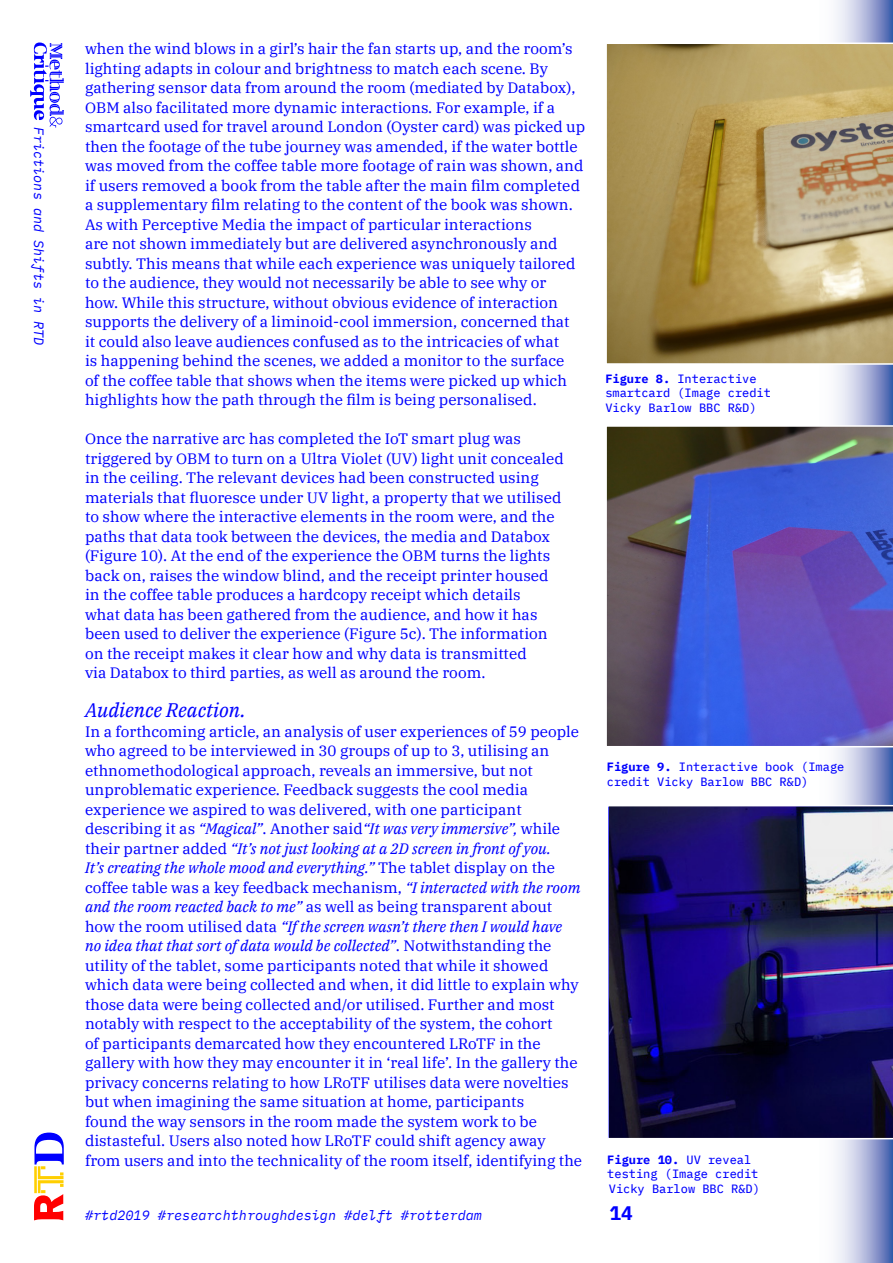
<style>
.page{position:relative;width:893px;height:1263px;background:#fff}
.page>*{position:absolute;margin:0;border:0;box-sizing:border-box;transform-origin:0 0}
.Main_Body_Text{font:italic 19.5px "IBM Plex Serif";color:#00f}
.t1{font:700 19.5px "IBM Plex Sans";color:#00f}
.Main_Body_Text-2{font:15px/19.5px "IBM Plex Serif";color:#00f}
.t2{font:italic 13.5px "IBM Plex Mono";color:#00f}
.Image_Caption{font:12px/14.4px "IBM Plex Mono Text";color:#00f}
.s1{font-style:italic}
.s2{font-family:"IBM Plex Mono";font-weight:700}
</style>
<div class="page">
<svg style="left:836px;top:0;width:57px;height:1263px;background:#abb5da"></svg>
<svg style="left:30px;top:43px;width:34px;height:85px"></svg>
<svg style="left:34px;top:1132px;width:30px;height:88px"></svg>
<svg style="left:606px;top:43px;width:287px;height:322px;background:#ad965f"></svg>
<svg style="left:608px;top:805px;width:285px;height:334px;background:#292364"></svg>
<svg style="left:606px;top:425px;width:287px;height:322px;background:#5454a0"></svg>
<p class="t2" style="left:49px;top:127px;width:220px;rotate:90deg">Frictions and Shifts in RTD</p>
<p class="Main_Body_Text-2" style="left:85px;top:38px;width:502px">when the wind blows in a girl’s hair the fan starts up, and the room’s lighting adapts in colour and brightness to match each scene. By gathering sensor data from around the room (mediated by Databox), OBM also facilitated more dynamic interactions. For example, if a smartcard used for travel around London (Oyster card) was picked up then the footage of the tube journey was amended, if the water bottle was moved from the coffee table more footage of rain was shown, and if users removed a book from the table after the main film completed a supplementary film relating to the content of the book was shown.<br>As with Perceptive Media the impact of particular interactions<br>are not shown immediately but are delivered asynchronously and subtly. This means that while each experience was uniquely tailored to the audience, they would not necessarily be able to see why or<br>how. While this structure, without obvious evidence of interaction supports the delivery of a liminoid-cool immersion, concerned that<br>it could also leave audiences confused as to the intricacies of what<br>is happening behind the scenes, we added a monitor to the surface<br>of the coffee table that shows when the items were picked up which highlights how the path through the film is being personalised.</p>
<p class="Main_Body_Text-2" style="left:85px;top:428px;width:480px">Once the narrative arc has completed the IoT smart plug was triggered by OBM to turn on a Ultra Violet (UV) light unit concealed in the ceiling. The relevant devices had been constructed using materials that fluoresce under UV light, a property that we utilised to show where the interactive elements in the room were, and the paths that data took between the devices, the media and Databox (Figure 10). At the end of the experience the OBM turns the lights back on, raises the window blind, and the receipt printer housed in the coffee table produces a hardcopy receipt which details<br>what data has been gathered from the audience, and how it has been used to deliver the experience (Figure 5c). The information on the receipt makes it clear how and why data is transmitted<br>via Databox to third parties, as well as around the room.</p>
<p class="Main_Body_Text" style="left:85px;top:695px;width:162px">Audience Reaction.</p>
<p class="Main_Body_Text-2" style="left:85px;top:720px;width:499px">In a forthcoming article, an analysis of user experiences of 59 people who agreed to be interviewed in 30 groups of up to 3, utilising an ethnomethodological approach, reveals an immersive, but not unproblematic experience. Feedback suggests the cool media experience we aspired to was delivered, with one participant describing it as <span class="s1">“Magical”</span>. Another said<span class="s1">“It was very immersive”,</span> while their partner added <span class="s1">“It’s not just looking at a 2D screen in front of you.<br>It’s creating the whole mood and everything.”</span> The tablet display on the coffee table was a key feedback mechanism, <span class="s1">“I interacted with the room and the room reacted back to me”</span> as well as being transparent about how the room utilised data <span class="s1">“If the screen wasn’t there then I would have no idea that that sort of data would be collected”</span>. Notwithstanding the utility of the tablet, some participants noted that while it showed which data were being collected and when, it did little to explain why those data were being collected and/or utilised. Further and most notably with respect to the acceptability of the system, the cohort<br>of participants demarcated how they encountered LRoTF in the gallery with how they may encounter it in ‘real life’. In the gallery the privacy concerns relating to how LRoTF utilises data were novelties but when imagining the same situation at home, participants<br>found the way sensors in the room made the system work to be distasteful. Users also noted how LRoTF could shift agency away from users and into the technicality of the room itself, identifying the</p>
<p class="Image_Caption" style="left:605px;top:370px;width:167px"><span class="s2">Figure 8.</span> Interactive smartcard (Image credit<br>Vicky Barlow BBC R&amp;D)</p>
<p class="Image_Caption" style="left:607px;top:759px;width:239px"><span class="s2">Figure 9.</span> Interactive book (Image credit Vicky Barlow BBC R&amp;D)</p>
<p class="Image_Caption" style="left:607px;top:1151px;width:154px"><span class="s2">Figure 10.</span> UV reveal testing (Image credit<br>Vicky Barlow BBC R&amp;D)</p>
<p class="t2" style="left:85px;top:1205px;width:398px">#rtd2019 #researchthroughdesign #delft #rotterdam</p>
<h1 class="t1" style="left:609px;top:1198px;width:25px">14</h1>
</div>
